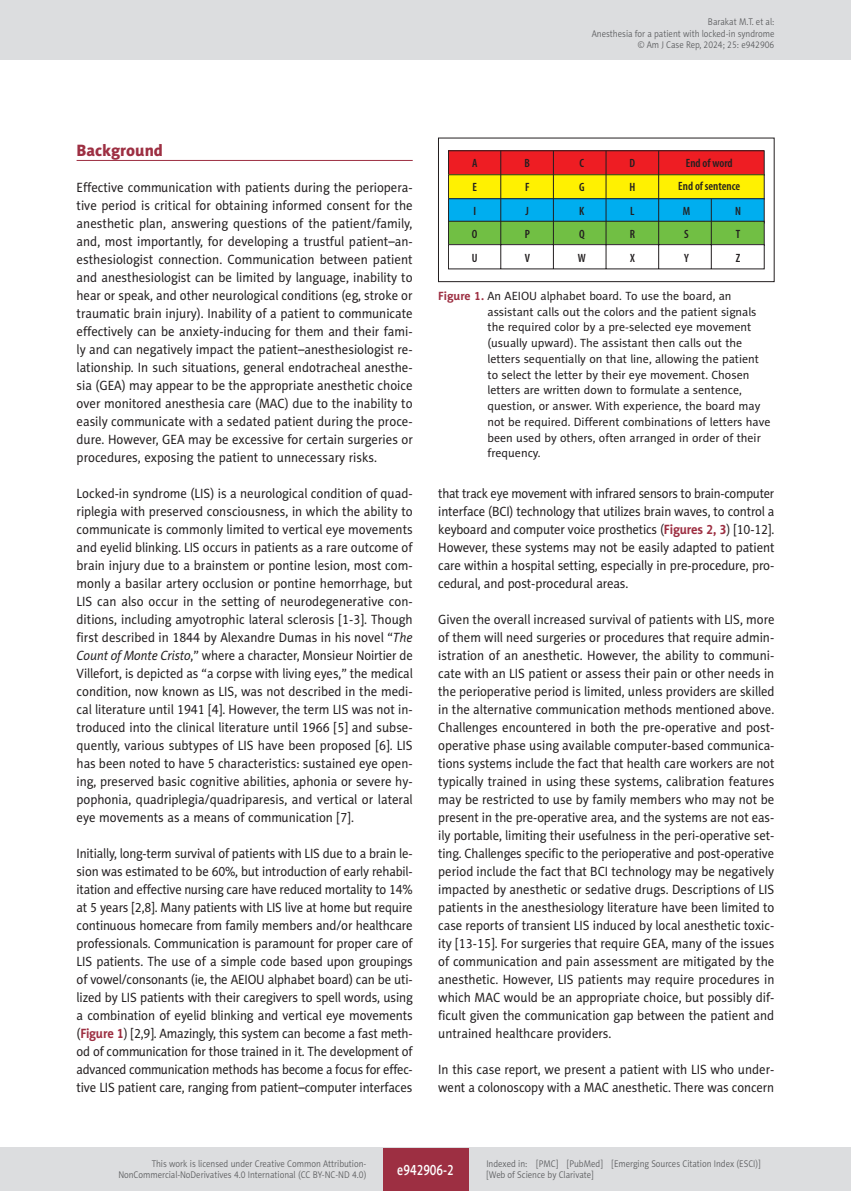
<style>
.page{position:relative;width:851px;height:1191px;background:#fff}
.page>*{position:absolute;margin:0;border:0;box-sizing:border-box;transform-origin:0 0}
.AJCR_Headline_1{font:16.5px "Naomi Sans EFN Heavy";color:#9d2f42}
.t1{font:15px "Naomi Sans EFN Medium";color:#fff;scale:.8 1}
.AJCR_Body{font:13.5px/18px "Naomi Sans EFN";color:#231f20;text-align:justify;scale:.95 1}
.AJCR_Body-2{font:13.5px/18px "Naomi Sans EFN";color:#231f20;text-align:justify;scale:.94 1}
.AJCR_Body-3{font:13.5px/18px "Naomi Sans EFN";color:#231f20;text-align:justify;scale:.93 1}
.AJCR_Rycina_tytul{font:12px/15.8px "Naomi Sans EFN";color:#231f20}
.t2{font:600 condensed 12px/23.7px "Myriad Pro";color:#231f20;text-align:justify}
.t3{font:9.75px/11.2px "Naomi Sans EFN Light";color:#57585a;text-align:right;scale:.9 1}
.s1{font-style:italic}
.s2{font-weight:700;color:#9d2f42}
</style>
<div class="page">
<hr style="left:77px;top:160px;width:335px;height:1px;background:#9d2f42">
<svg style="left:448px;top:150px;width:316px;height:119px"></svg>
<div style="left:438px;top:138px;width:336px;height:144px;border:1px solid #231f20"></div>
<div style="left:0;top:0;width:850px;height:60px;background:#dcdddf"></div>
<hr style="left:850px;top:0;width:1px;height:60px;background:#dcdddf">
<div style="left:0;top:1148px;width:850px;height:43px;background:#dcdddf"></div>
<div style="left:383px;top:1147px;width:85px;height:43px;background:#9d2f42"></div>
<p class="t3" style="left:591px;top:16px;width:204px">Barakat M.T. et al:<br>Anesthesia for a patient with locked-in syndrome © Am J Case Rep, 2024; 25: e942906</p>
<p class="AJCR_Headline_1" style="left:77px;top:140px;width:88px">Background</p>
<p class="AJCR_Body" style="left:77px;top:178px;width:355px">Effective communication with patients during the periopera&shy;tive period is critical for obtaining informed consent for the anesthetic plan, answering questions of the patient/family, and, most importantly, for developing a trustful patient–an&shy;esthesiologist connection. Communication between patient and anesthesiologist can be limited by language, inability to hear or speak, and other neurological conditions (eg, stroke or traumatic brain injury). Inability of a patient to communicate effectively can be anxiety-inducing for them and their fami&shy;ly and can negatively impact the patient–anesthesiologist re&shy;lationship. In such situations, general endotracheal anesthe&shy;sia (GEA) may appear to be the appropriate anesthetic choice over monitored anesthesia care (MAC) due to the inability to easily communicate with a sedated patient during the proce&shy;dure. However, GEA may be excessive for certain surgeries or procedures, exposing the patient to unnecessary risks.</p>
<p class="AJCR_Body" style="left:77px;top:484px;width:355px">Locked-in syndrome (LIS) is a neurological condition of quad&shy;riplegia with preserved consciousness, in which the ability to communicate is commonly limited to vertical eye movements and eyelid blinking. LIS occurs in patients as a rare outcome of brain injury due to a brainstem or pontine lesion, most com&shy;monly a basilar artery occlusion or pontine hemorrhage, but LIS can also occur in the setting of neurodegenerative con&shy;ditions, including amyotrophic lateral sclerosis [1-3]. Though first described in 1844 by Alexandre Dumas in his novel “<span class="s1">The Count of Monte Cristo</span>,” where a character, Monsieur Noirtier de Villefort, is depicted as “a corpse with living eyes,” the medical condition, now known as LIS, was not described in the medi&shy;cal literature until 1941 [4]. However, the term LIS was not in&shy;troduced into the clinical literature until 1966 [5] and subse&shy;quently, various subtypes of LIS have been proposed [6]. LIS has been noted to have 5 characteristics: sustained eye open&shy;ing, preserved basic cognitive abilities, aphonia or severe hy&shy;pophonia, quadriplegia/quadriparesis, and vertical or lateral eye movements as a means of communication [7].</p>
<p class="AJCR_Body-2" style="left:77px;top:844px;width:359px">Initially, long-term survival of patients with LIS due to a brain le&shy;sion was estimated to be 60%, but introduction of early rehabil&shy;itation and effective nursing care have reduced mortality to 14% at 5 years [2,8]. Many patients with LIS live at home but require continuous homecare from family members and/or healthcare professionals. Communication is paramount for proper care of LIS patients. The use of a simple code based upon groupings of vowel/consonants (ie, the AEIOU alphabet board) can be uti&shy;lized by LIS patients with their caregivers to spell words, using a combination of eyelid blinking and vertical eye movements (<span class="s2">Figure 1</span>) [2,9]. Amazingly, this system can become a fast meth&shy;od of communication for those trained in it. The development of advanced communication methods has become a focus for effec&shy;tive LIS patient care, ranging from patient–computer interfaces</p>
<p class="t2" style="left:472px;top:151px;width:7px">A E I O</p>
<p class="t2" style="left:472px;top:247px;width:7px">U</p>
<p class="t2" style="left:524px;top:151px;width:7px">B F J P</p>
<p class="t2" style="left:524px;top:247px;width:7px">V</p>
<p class="t2" style="left:579px;top:151px;width:7px">C G K Q</p>
<p class="t2" style="left:577px;top:247px;width:10px">W</p>
<p class="t2" style="left:629px;top:151px;width:7px">D H L R</p>
<p class="t2" style="left:630px;top:247px;width:6px">X</p>
<p class="t2" style="left:678px;top:151px;width:63px;text-align:center">End of word<br>End of sentence</p>
<p class="t2" style="left:682px;top:199px;width:9px;line-height:23.1px">M<br>S</p>
<p class="t2" style="left:684px;top:247px;width:6px">Y</p>
<p class="t2" style="left:735px;top:199px;width:7px;line-height:23.1px">N<br>T</p>
<p class="t2" style="left:735px;top:247px;width:6px">Z</p>
<p class="AJCR_Rycina_tytul" style="left:487px;top:288px;width:284px;text-indent:-49px"><span class="s2">Figure 1.</span> An AEIOU alphabet board. To use the board, an assistant calls out the colors and the patient signals the required color by a pre-selected eye movement (usually upward). The assistant then calls out the letters sequentially on that line, allowing the patient to select the letter by their eye movement. Chosen letters are written down to formulate a sentence, question, or answer. With experience, the board may not be required. Different combinations of letters have been used by others, often arranged in order of their frequency.</p>
<p class="AJCR_Body-3" style="left:438px;top:484px;width:363px">that track eye movement with infrared sensors to brain-computer interface (BCI) technology that utilizes brain waves, to control a keyboard and computer voice prosthetics (<span class="s2">Figures 2, 3</span>) [10-12].<br>However, these systems may not be easily adapted to patient care within a hospital setting, especially in pre-procedure, pro&shy;cedural, and post-procedural areas.</p>
<p class="AJCR_Body" style="left:438px;top:610px;width:355px">Given the overall increased survival of patients with LIS, more of them will need surgeries or procedures that require admin&shy;istration of an anesthetic. However, the ability to communi&shy;cate with an LIS patient or assess their pain or other needs in the perioperative period is limited, unless providers are skilled in the alternative communication methods mentioned above.<br>Challenges encountered in both the pre-operative and post&shy;operative phase using available computer-based communica&shy;tions systems include the fact that health care workers are not typically trained in using these systems, calibration features may be restricted to use by family members who may not be present in the pre-operative area, and the systems are not eas&shy;ily portable, limiting their usefulness in the peri-operative set&shy;ting. Challenges specific to the perioperative and post-operative period include the fact that BCI technology may be negatively impacted by anesthetic or sedative drugs. Descriptions of LIS patients in the anesthesiology literature have been limited to case reports of transient LIS induced by local anesthetic toxic&shy;ity [13-15]. For surgeries that require GEA, many of the issues of communication and pain assessment are mitigated by the anesthetic. However, LIS patients may require procedures in which MAC would be an appropriate choice, but possibly dif&shy;ficult given the communication gap between the patient and untrained healthcare providers.</p>
<p class="AJCR_Body" style="left:438px;top:1060px;width:355px">In this case report, we present a patient with LIS who under&shy;went a colonoscopy with a MAC anesthetic. There was concern</p>
<p class="t3" style="left:118px;top:1158px;width:277px">This work is licensed under Creative Common Attribution-<br>NonCommercial-NoDerivatives 4.0 International (CC BY-NC-ND 4.0)</p>
<p class="t1" style="left:397px;top:1160px;width:72px">e942906-2</p>
<p class="t3" style="left:486px;top:1158px;width:306px;text-align:left">Indexed in: [PMC] [PubMed] [Emerging Sources Citation Index (ESCI)] [Web of Science by Clarivate]</p>
</div>
